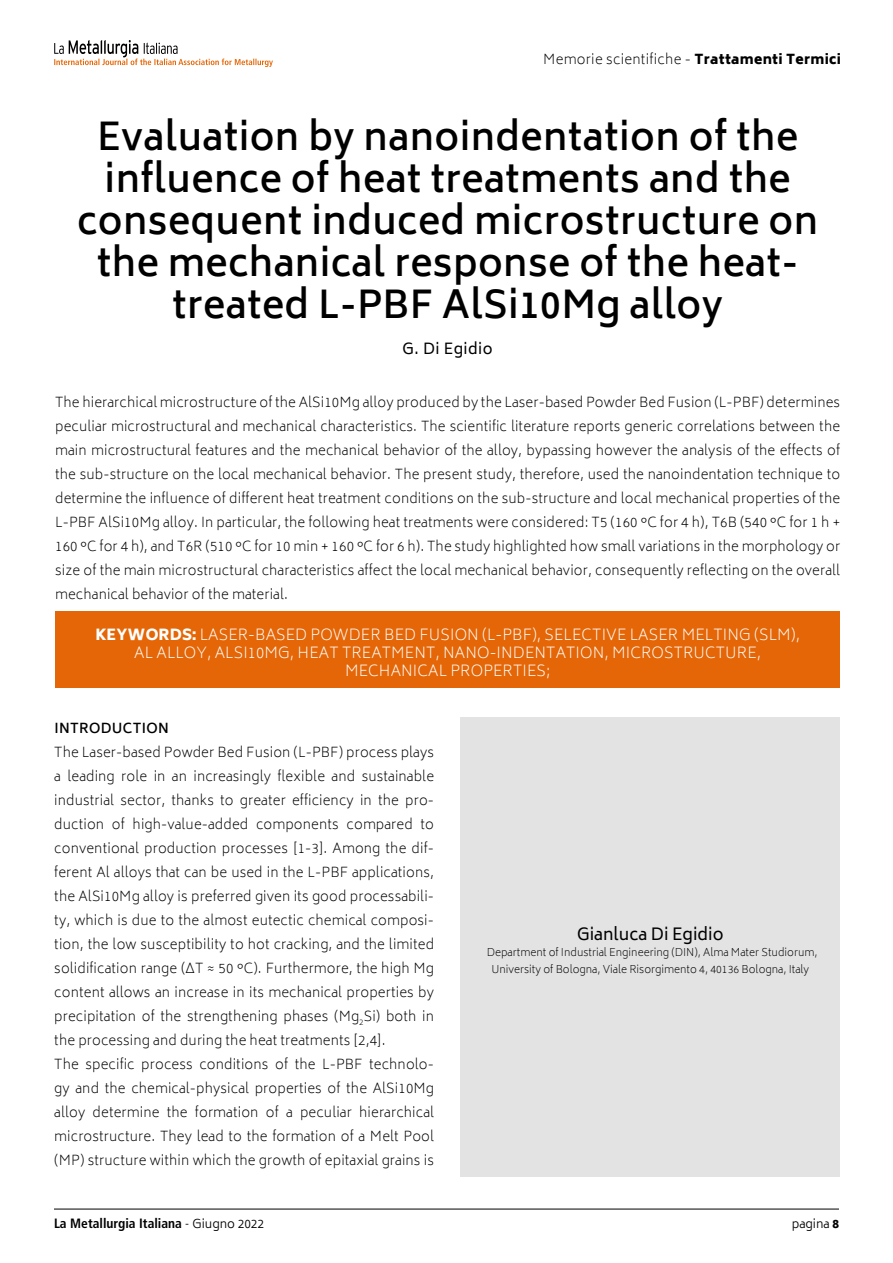
<style>
.page{position:relative;width:893px;height:1263px;background:#fff}
.page>*{position:absolute;margin:0;border:0;box-sizing:border-box;transform-origin:0 0}
.t1{font:600 37.5px/42px "Biryani";letter-spacing:.01em;color:#000;text-align:center}
.t2{font:16.5px "Biryani";color:#000}
.t3{font:200 15px/18px "Biryani";letter-spacing:.01em;color:#fff;text-align:center}
.t4{font:15px "Biryani";letter-spacing:.03em;color:#000}
.t5{font:200 13.5px/24px "Biryani";letter-spacing:.01em;color:#000;text-align:justify}
.t6{font:700 condensed 13.5px "Frutiger LT Std";color:#000}
.t7{font:600 13.5px "Biryani";letter-spacing:.025em;color:#000}
.t8{font:300 12px "Biryani";color:#000}
.t9{font:200 10.5px/16.5px "Biryani";color:#000;text-align:center}
.s1{font-weight:800}
.s2{font-weight:300}
.s3{font-family:"Biryani";font-weight:300;font-stretch:normal;font-size:12px}
</style>
<div class="page">
<hr style="left:54px;top:1209px;width:785px;height:1px;background:#000">
<svg style="left:54px;top:40px;width:219px;height:27px"></svg>
<div style="left:55px;top:612px;width:785px;height:76px;background:#e56606"></div>
<div style="left:460px;top:718px;width:380px;height:459px;background:#e3e3e3"></div>
<p class="t5" style="left:543px;top:48px;width:299px">Memorie scientifiche - <span class="s1">Trattamenti Termici</span></p>
<h1 class="t1" style="left:77px;top:116px;width:743px">Evaluation by nanoindentation of the influence of heat treatments and the consequent induced microstructure on the mechanical response of the heat&shy;treated L-PBF AlSi10Mg alloy</h1>
<p class="t4" style="left:403px;top:340px;width:92px">G. Di Egidio</p>
<p class="t5" style="left:55px;top:391px;width:786px">The hierarchical microstructure of the AlSi10Mg alloy produced by the Laser-based Powder Bed Fusion (L-PBF) determines peculiar microstructural and mechanical characteristics. The scientific literature reports generic correlations between the main microstructural features and the mechanical behavior of the alloy, bypassing however the analysis of the effects of the sub-structure on the local mechanical behavior. The present study, therefore, used the nanoindentation technique to determine the influence of different heat treatment conditions on the sub-structure and local mechanical properties of the L-PBF AlSi10Mg alloy. In particular, the following heat treatments were considered: T5 (160 °C for 4 h), T6B (540 °C for 1 h + 160 °C for 4 h), and T6R (510 °C for 10 min + 160 °C for 6 h). The study highlighted how small variations in the morphology or size of the main microstructural characteristics affect the local mechanical behavior, consequently reflecting on the overall mechanical behavior of the material.</p>
<p class="t3" style="left:95px;top:626px;width:706px"><span class="s1">KEYWORDS:</span> LASER-BASED POWDER BED FUSION (L-PBF), SELECTIVE LASER MELTING (SLM),<br>AL ALLOY, ALSI10MG, HEAT TREATMENT, NANO-INDENTATION, MICROSTRUCTURE,<br>MECHANICAL PROPERTIES;</p>
<p class="t7" style="left:54px;top:720px;width:116px">INTRODUCTION</p>
<p class="t5" style="left:54px;top:740px;width:381px;text-align:left">The Laser-based Powder Bed Fusion (L-PBF) process plays a leading role in an increasingly flexible and sustainable industrial sector, thanks to greater efficiency in the pro&shy;duction of high-value-added components compared to conventional production processes [1-3]. Among the dif&shy;ferent Al alloys that can be used in the L-PBF applications, the AlSi10Mg alloy is preferred given its good processabili&shy;ty, which is due to the almost eutectic chemical composi&shy;tion, the low susceptibility to hot cracking, and the limited solidification range (ΔT ≈ 50 °C). Furthermore, the high Mg content allows an increase in its mechanical properties by precipitation of the strengthening phases (Mg<sub>2</sub>Si) both in the processing and during the heat treatments [2,4].<br>The specific process conditions of the L-PBF technolo&shy;gy and the chemical-physical properties of the AlSi10Mg alloy determine the formation of a peculiar hierarchical microstructure. They lead to the formation of a Melt Pool (MP) structure within which the growth of epitaxial grains is</p>
<p class="t2" style="left:577px;top:924px;width:148px">Gianluca Di Egidio</p>
<p class="t9" style="left:487px;top:944px;width:332px">Department of Industrial Engineering (DIN), Alma Mater Studiorum,<br>University of Bologna, Viale Risorgimento 4, 40136 Bologna, Italy</p>
<p class="t6" style="left:54px;top:1216px;width:212px">La Metallurgia Italiana <span class="s2">-</span> <span class="s3">Giugno 2022</span></p>
<p class="t8" style="left:792px;top:1217px;width:49px">pagina <span class="s1">8</span></p>
</div>
